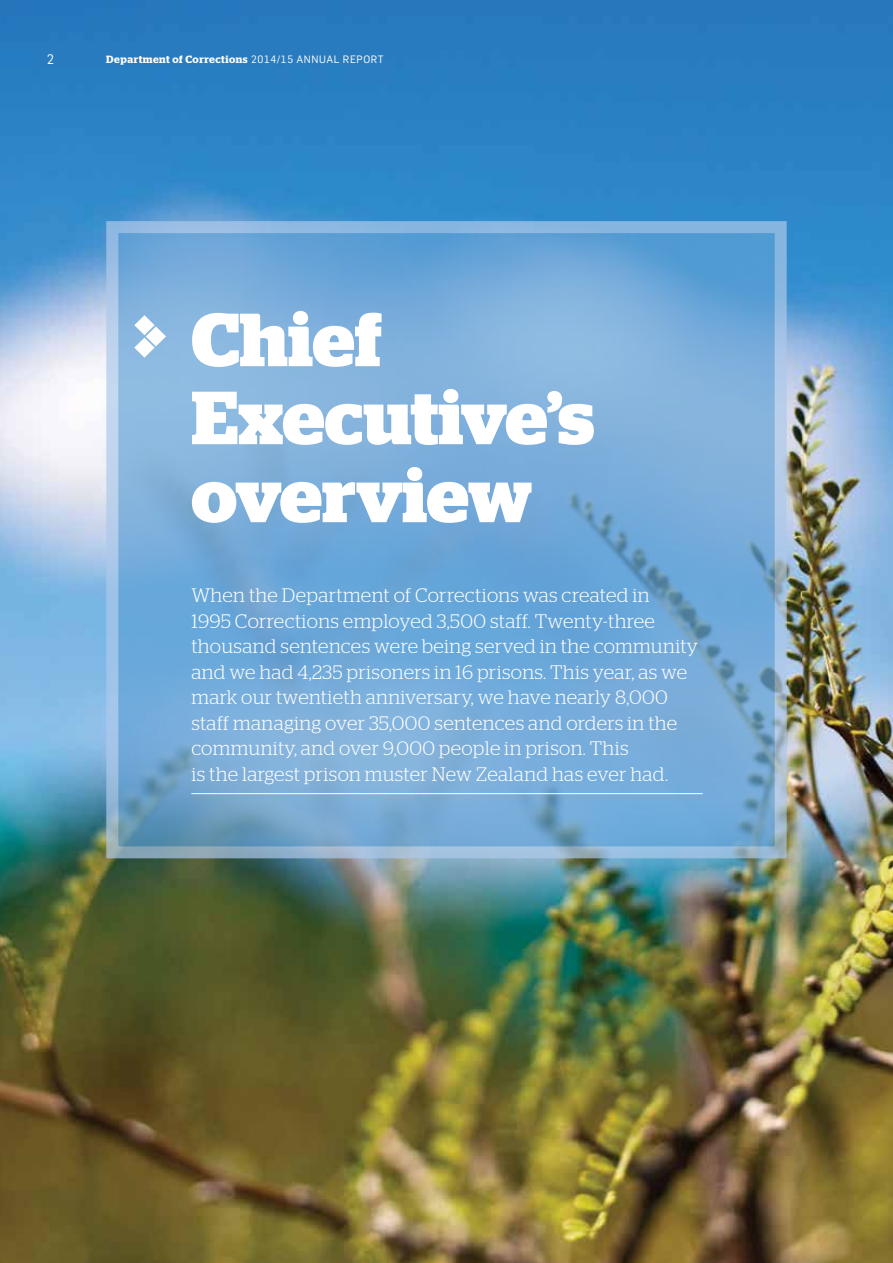
<style>
.page{position:relative;width:893px;height:1263px;background:#fff}
.page>*{position:absolute;margin:0;border:0;box-sizing:border-box;transform-origin:0 0}
.t1{font:700 75px/78px "Stag";color:#fff}
.t2{font:300 19.5px/25.5px "Stag";letter-spacing:.02em;color:#fff}
.t3{font:13.5px "Flama Maori";color:#fff}
.t4{font:600 10.5px "Stag";letter-spacing:.05em;color:#fff}
.s1{font-family:"Flama Maori";font-weight:400}
</style>
<div class="page">
<img style="left:0;top:0;width:893px;height:1263px">
<svg style="left:106px;top:221px;width:681px;height:637px"></svg>
<hr style="left:191px;top:793px;width:512px;height:1px;background:#fff">
<svg style="left:134px;top:315px;width:32px;height:43px"></svg>
<p class="t3" style="left:47px;top:51px;width:9px">2</p>
<p class="t4" style="left:106px;top:53px;width:279px">Department of Corrections <span class="s1">2014/15 ANNUAL REPORT</span></p>
<h1 class="t1" style="left:191px;top:301px;width:405px">Chief<br>Executive’s overview</h1>
<p class="t2" style="left:191px;top:582px;width:508px">When the Department of Corrections was created in<br>1995 Corrections employed 3,500 staff. Twenty-three thousand sentences were being served in the community and we had 4,235 prisoners in 16 prisons. This year, as we mark our twentieth anniversary, we have nearly 8,000 staff managing over 35,000 sentences and orders in the community, and over 9,000 people in prison. This<br>is the largest prison muster New Zealand has ever had.</p>
</div>
